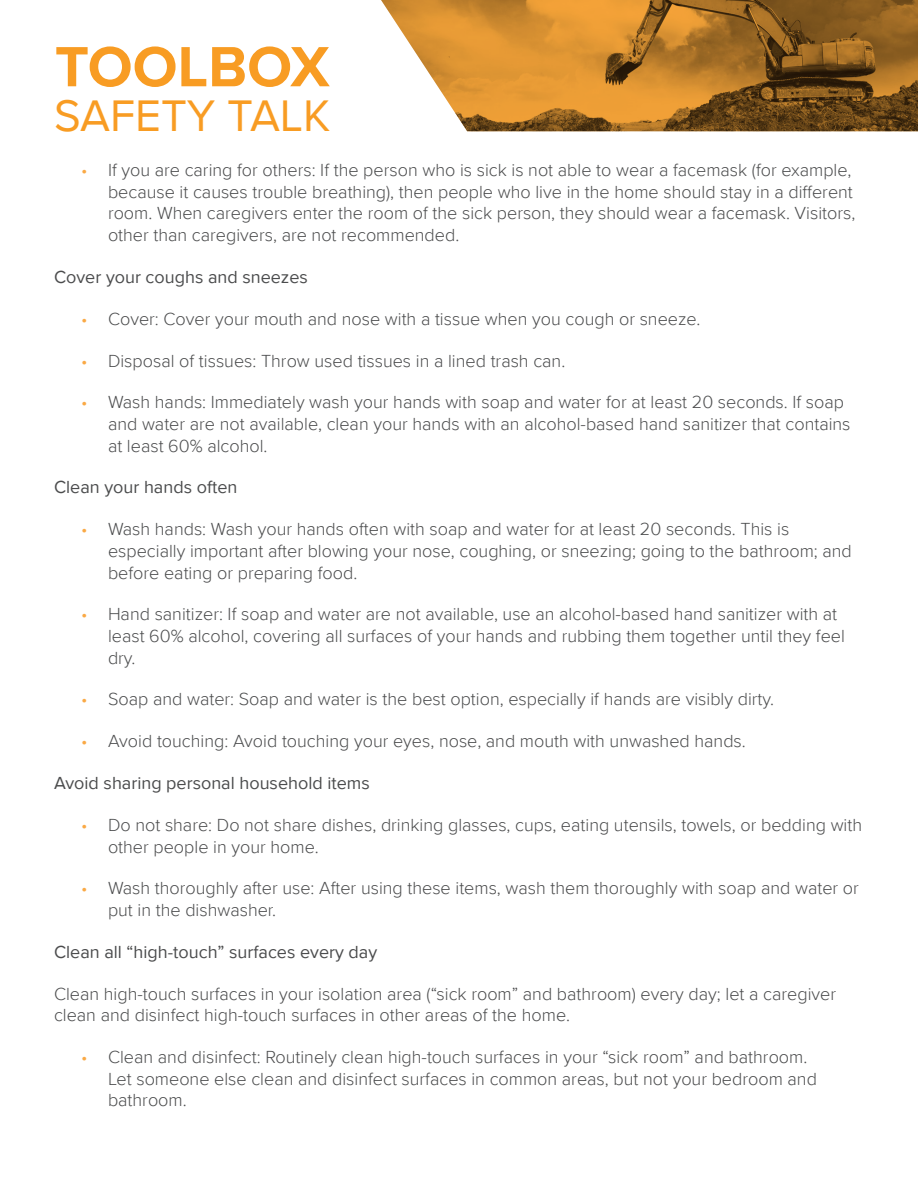
<style>
.page{position:relative;width:918px;height:1188px;background:#fff}
.page>*{position:absolute;margin:0;border:0;box-sizing:border-box;transform-origin:0 0}
.t1{font:700 58.8px "Proxima Nova";color:#f89c23}
.t2{font:45.45px "Proxima Nova";color:#f89c23}
.Bullet_Point{font:300 18px/21.6px "Proxima Nova";color:#4b4c4d}
.Bullet_Point-2{font:18px "Proxima Nova";color:#4b4c4d}
.s1{color:#faa945}
</style>
<div class="page">
<svg style="left:381px;top:0;width:537px;height:131px;background:#b27e38"></svg>
<h1 class="t1" style="left:55px;top:23px;width:276px">TOOLBOX</h1>
<h2 class="t2" style="left:54px;top:82px;width:278px">SAFETY TALK</h2>
<p class="Bullet_Point" style="left:108px;top:159px;width:749px;text-indent:-27px"><span class="s1">•</span> If you are caring for others: If the person who is sick is not able to wear a facemask (for example, because it causes trouble breathing), then people who live in the home should stay in a different room. When caregivers enter the room of the sick person, they should wear a facemask. Visitors, other than caregivers, are not recommended.</p>
<p class="Bullet_Point-2" style="left:54px;top:263px;width:255px">Cover your coughs and sneezes</p>
<p class="Bullet_Point" style="left:81px;top:307px;width:621px"><span class="s1">•</span> Cover: Cover your mouth and nose with a tissue when you cough or sneeze.</p>
<p class="Bullet_Point" style="left:81px;top:349px;width:486px"><span class="s1">•</span> Disposal of tissues: Throw used tissues in a lined trash can.</p>
<p class="Bullet_Point" style="left:108px;top:391px;width:744px;text-indent:-27px"><span class="s1">•</span> Wash hands: Immediately wash your hands with soap and water for at least 20 seconds. If soap and water are not available, clean your hands with an alcohol-based hand sanitizer that contains at least 60% alcohol.</p>
<p class="Bullet_Point-2" style="left:54px;top:474px;width:185px">Clean your hands often</p>
<p class="Bullet_Point" style="left:108px;top:518px;width:745px;text-indent:-27px"><span class="s1">•</span> Wash hands: Wash your hands often with soap and water for at least 20 seconds. This is especially important after blowing your nose, coughing, or sneezing; going to the bathroom; and before eating or preparing food.</p>
<p class="Bullet_Point" style="left:108px;top:603px;width:739px;text-indent:-27px"><span class="s1">•</span> Hand sanitizer: If soap and water are not available, use an alcohol-based hand sanitizer with at least 60% alcohol, covering all surfaces of your hands and rubbing them together until they feel dry.</p>
<p class="Bullet_Point" style="left:81px;top:688px;width:695px"><span class="s1">•</span> Soap and water: Soap and water is the best option, especially if hands are visibly dirty.</p>
<p class="Bullet_Point" style="left:81px;top:730px;width:666px"><span class="s1">•</span> Avoid touching: Avoid touching your eyes, nose, and mouth with unwashed hands.</p>
<p class="Bullet_Point-2" style="left:54px;top:770px;width:317px">Avoid sharing personal household items</p>
<p class="Bullet_Point" style="left:108px;top:813px;width:756px;text-indent:-27px"><span class="s1">•</span> Do not share: Do not share dishes, drinking glasses, cups, eating utensils, towels, or bedding with other people in your home.</p>
<p class="Bullet_Point" style="left:108px;top:877px;width:752px;text-indent:-27px"><span class="s1">•</span> Wash thoroughly after use: After using these items, wash them thoroughly with soap and water or put in the dishwasher.</p>
<p class="Bullet_Point-2" style="left:54px;top:938px;width:325px">Clean all “high-touch” surfaces every day</p>
<p class="Bullet_Point" style="left:54px;top:982px;width:784px">Clean high-touch surfaces in your isolation area (“sick room” and bathroom) every day; let a caregiver clean and disinfect high-touch surfaces in other areas of the home.</p>
<p class="Bullet_Point" style="left:108px;top:1046px;width:710px;text-indent:-27px"><span class="s1">•</span> Clean and disinfect: Routinely clean high-touch surfaces in your “sick room” and bathroom.<br>Let someone else clean and disinfect surfaces in common areas, but not your bedroom and bathroom.</p>
</div>
